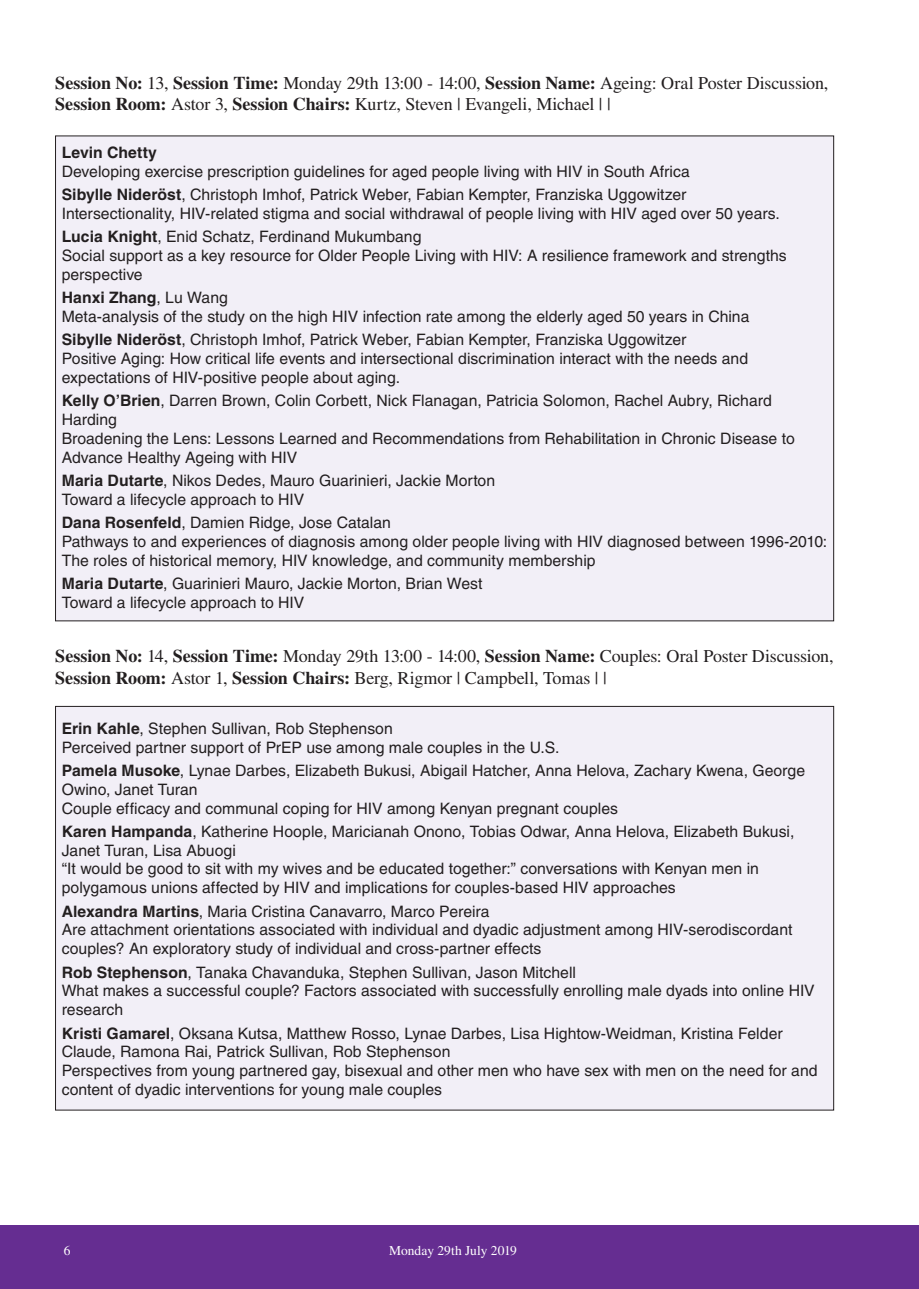
<style>
.page{position:relative;width:919px;height:1289px;background:#fff}
.page>*{position:absolute;margin:0;border:0;box-sizing:border-box;transform-origin:0 0}
.t1{font:18px/21.6px "Times LT Std";letter-spacing:-.01em;color:#231f20}
.t2{font:15.75px/18.9px "Helvetica LT Std";color:#231f20}
.t3{font:700 15.75px "Helvetica LT Std";letter-spacing:.005em;color:#231f20}
.t4{font:13.5px "Times LT Std";letter-spacing:-.005em;color:#fff}
.s1{font-weight:700}
</style>
<div class="page">
<div style="left:0;top:1225px;width:918px;height:63px;background:#652d91"></div>
<div style="left:56px;top:136px;width:777px;height:485px;background:#f2eff7"></div>
<div style="left:56px;top:706px;width:777px;height:404px;background:#f2eff7"></div>
<p class="t1" style="left:55px;top:72px;width:774px"><span class="s1">Session No:</span> 13, <span class="s1">Session Time:</span> Monday 29th 13:00 - 14:00, <span class="s1">Session Name:</span> Ageing: Oral Poster Discussion,<br><span class="s1">Session Room:</span> Astor 3, <span class="s1">Session Chairs:</span> Kurtz, Steven | Evangeli, Michael | |</p>
<p class="t3" style="left:62px;top:143px;width:97px">Levin Chetty</p>
<p class="t2" style="left:62px;top:159px;width:629px;line-height:23.1px">Developing exercise prescription guidelines for aged people living with HIV in South Africa<br><span class="s1">Sibylle Nideröst</span>, Christoph Imhof, Patrick Weber, Fabian Kempter, Franziska Uggowitzer</p>
<p class="t2" style="left:62px;top:202px;width:719px;line-height:23.1px">Intersectionality, HIV-related stigma and social withdrawal of people living with HIV aged over 50 years.<br><span class="s1">Lucia Knight</span>, Enid Schatz, Ferdinand Mukumbang</p>
<p class="t2" style="left:62px;top:246px;width:726px">Social support as a key resource for Older People Living with HIV: A resilience framework and strengths perspective</p>
<p class="t2" style="left:62px;top:288px;width:689px"><span class="s1">Hanxi Zhang</span>, Lu Wang<br>Meta-analysis of the study on the high HIV infection rate among the elderly aged 50 years in China</p>
<p class="t2" style="left:62px;top:330px;width:688px"><span class="s1">Sibylle Nideröst</span>, Christoph Imhof, Patrick Weber, Fabian Kempter, Franziska Uggowitzer<br>Positive Aging: How critical life events and intersectional discrimination interact with the needs and expectations of HIV-positive people about aging.</p>
<p class="t2" style="left:62px;top:391px;width:734px"><span class="s1">Kelly O’Brien</span>, Darren Brown, Colin Corbett, Nick Flanagan, Patricia Solomon, Rachel Aubry, Richard Harding<br>Broadening the Lens: Lessons Learned and Recommendations from Rehabilitation in Chronic Disease to Advance Healthy Ageing with HIV</p>
<p class="t2" style="left:62px;top:471px;width:435px"><span class="s1">Maria Dutarte</span>, Nikos Dedes, Mauro Guarinieri, Jackie Morton<br>Toward a lifecycle approach to HIV</p>
<p class="t2" style="left:62px;top:513px;width:767px"><span class="s1">Dana Rosenfeld</span>, Damien Ridge, Jose Catalan<br>Pathways to and experiences of diagnosis among older people living with HIV diagnosed between 1996-2010:<br>The roles of historical memory, HIV knowledge, and community membership</p>
<p class="t2" style="left:62px;top:574px;width:422px"><span class="s1">Maria Dutarte</span>, Guarinieri Mauro, Jackie Morton, Brian West<br>Toward a lifecycle approach to HIV</p>
<p class="t1" style="left:55px;top:645px;width:779px"><span class="s1">Session No:</span> 14, <span class="s1">Session Time:</span> Monday 29th 13:00 - 14:00, <span class="s1">Session Name:</span> Couples: Oral Poster Discussion,<br><span class="s1">Session Room:</span> Astor 1, <span class="s1">Session Chairs:</span> Berg, Rigmor | Campbell, Tomas | |</p>
<p class="t2" style="left:62px;top:718px;width:499px"><span class="s1">Erin Kahle</span>, Stephen Sullivan, Rob Stephenson<br>Perceived partner support of PrEP use among male couples in the U.S.</p>
<p class="t2" style="left:62px;top:760px;width:745px"><span class="s1">Pamela Musoke</span>, Lynae Darbes, Elizabeth Bukusi, Abigail Hatcher, Anna Helova, Zachary Kwena, George<br>Owino, Janet Turan<br>Couple efficacy and communal coping for HIV among Kenyan pregnant couples</p>
<p class="t2" style="left:62px;top:821px;width:734px"><span class="s1">Karen Hampanda</span>, Katherine Hoople, Maricianah Onono, Tobias Odwar, Anna Helova, Elizabeth Bukusi, Janet Turan, Lisa Abuogi<br>“It would be good to sit with my wives and be educated together:” conversations with Kenyan men in polygamous unions affected by HIV and implications for couples-based HIV approaches</p>
<p class="t2" style="left:62px;top:901px;width:732px"><span class="s1">Alexandra Martins</span>, Maria Cristina Canavarro, Marco Pereira<br>Are attachment orientations associated with individual and dyadic adjustment among HIV-serodiscordant couples? An exploratory study of individual and cross-partner effects</p>
<p class="t2" style="left:62px;top:962px;width:754px"><span class="s1">Rob Stephenson</span>, Tanaka Chavanduka, Stephen Sullivan, Jason Mitchell<br>What makes a successful couple? Factors associated with successfully enrolling male dyads into online HIV research</p>
<p class="t2" style="left:62px;top:1023px;width:757px"><span class="s1">Kristi Gamarel</span>, Oksana Kutsa, Matthew Rosso, Lynae Darbes, Lisa Hightow-Weidman, Kristina Felder Claude, Ramona Rai, Patrick Sullivan, Rob Stephenson<br>Perspectives from young partnered gay, bisexual and other men who have sex with men on the need for and content of dyadic interventions for young male couples</p>
<p class="t4" style="left:64px;top:1243px;width:8px">6</p>
<p class="t4" style="left:389px;top:1243px;width:129px">Monday 29th July 2019</p>
</div>
